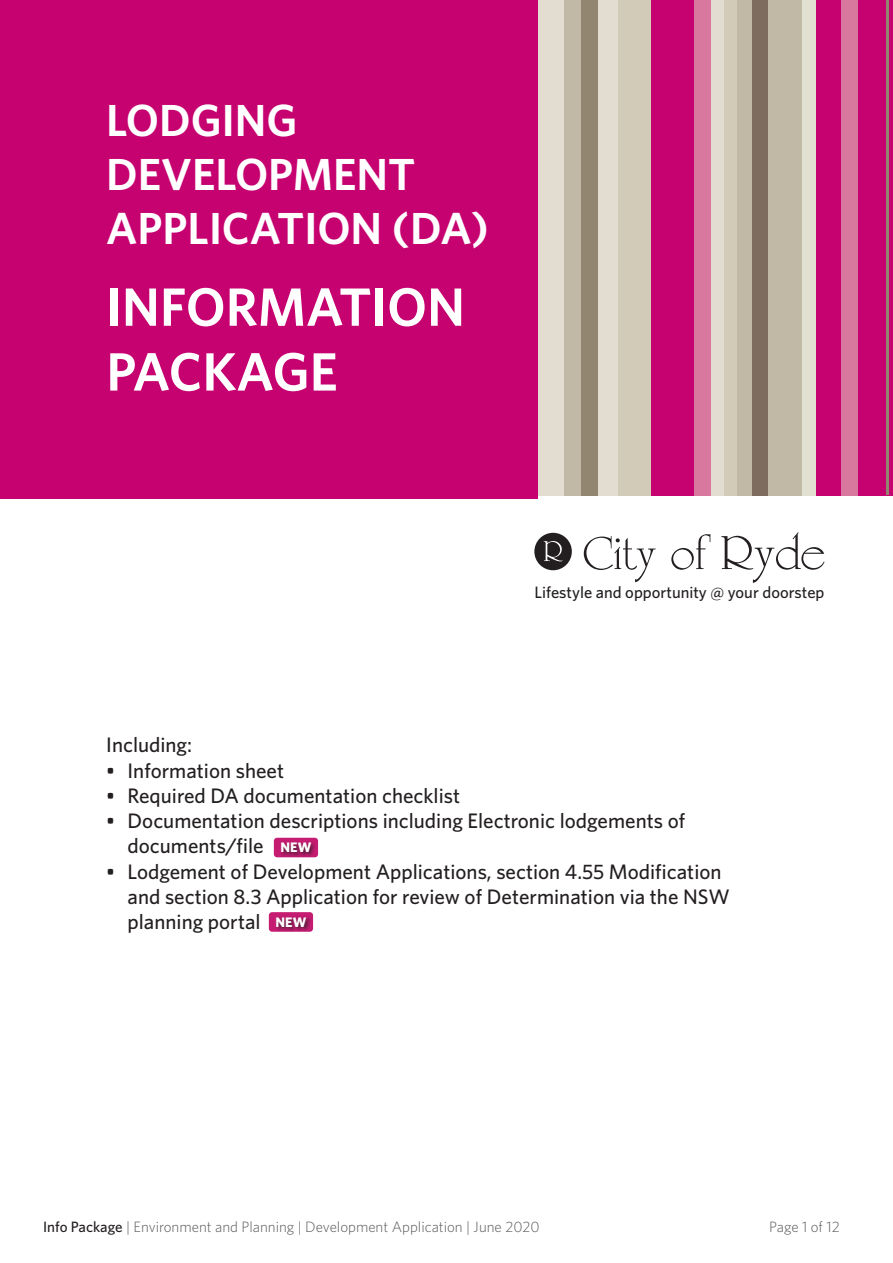
<style>
.page{position:relative;width:893px;height:1263px;background:#fff}
.page>*{position:absolute;margin:0;border:0;box-sizing:border-box;transform-origin:0 0}
.t1{font:600 54px/64.8px "Whitney";color:#fff}
.t2{font:600 45px/54px "Whitney";color:#fff}
.t3{font:500 21px/25.2px "Whitney";color:#231f20}
.t4{font:500 16.5px "Whitney";color:#231f20}
.t5{font:300 15px "Whitney";color:#57585a}
.t6{font:700 13.8px "Whitney";color:#fff}
.s1{font-weight:500;color:#231f20}
</style>
<div class="page">
<div style="left:453px;top:0;width:117px;height:495px;background:#e2ddd0"></div>
<div style="left:565px;top:0;width:17px;height:495px;background:#c2b8a6"></div>
<div style="left:582px;top:0;width:17px;height:495px;background:#938671"></div>
<div style="left:598px;top:0;width:28px;height:495px;background:#e2ddd0"></div>
<div style="left:618px;top:0;width:36px;height:495px;background:#d2cbb8"></div>
<div style="left:651px;top:0;width:9px;height:495px;background:#c60170"></div>
<div style="left:660px;top:0;width:37px;height:495px;background:#c60170"></div>
<div style="left:694px;top:0;width:17px;height:495px;background:#d9789e"></div>
<div style="left:711px;top:0;width:22px;height:495px;background:#e2ddd0"></div>
<div style="left:724px;top:0;width:14px;height:495px;background:#d2cbb8"></div>
<div style="left:737px;top:0;width:18px;height:495px;background:#c2b8a6"></div>
<div style="left:753px;top:0;width:17px;height:495px;background:#7e6d5f"></div>
<div style="left:768px;top:0;width:41px;height:495px;background:#c2b8a6"></div>
<div style="left:802px;top:0;width:17px;height:495px;background:#e2e0d0"></div>
<div style="left:816px;top:0;width:25px;height:495px;background:#c60170"></div>
<div style="left:841px;top:0;width:17px;height:495px;background:#d9789e"></div>
<div style="left:873px;top:0;width:20px;height:495px;background:#c60170"></div>
<div style="left:858px;top:0;width:17px;height:495px;background:#c60170"></div>
<hr style="left:885px;top:0;width:3px;height:494px;background:#938671">
<div style="left:0;top:0;width:537px;height:498px;background:#c60170"></div>
<svg style="left:534px;top:532px;width:290px;height:51px"></svg>
<div style="left:274px;top:838px;width:44px;height:19px;background:#c51b71;border-radius:3px"></div>
<div style="left:281px;top:841px;width:35px;height:16px;background:#231f20;opacity:.75"></div>
<div style="left:269px;top:912px;width:44px;height:20px;background:#c51b71;border-radius:3px"></div>
<div style="left:276px;top:916px;width:36px;height:16px;background:#231f20;opacity:.75"></div>
<h2 class="t2" style="left:106px;top:92px;width:384px">LODGING<br>DEVELOPMENT<br>APPLICATION (DA)</h2>
<h1 class="t1" style="left:106px;top:273px;width:360px">INFORMATION<br>PACKAGE</h1>
<p class="t4" style="left:534px;top:581px;width:292px">Lifestyle and opportunity @ your doorstep</p>
<p class="t3" style="left:106px;top:732px;width:87px">Including:</p>
<p class="t3" style="left:106px;top:757px;width:179px">• Information sheet</p>
<p class="t3" style="left:106px;top:783px;width:355px">• Required DA documentation checklist</p>
<p class="t3" style="left:128px;top:808px;width:559px;text-indent:-21px">• Documentation descriptions including Electronic lodgements of documents/file</p>
<p class="t3" style="left:128px;top:858px;width:604px;text-indent:-21px">• Lodgement of Development Applications, section 4.55 Modification and section 8.3 Application for review of Determination via the NSW planning portal</p>
<p class="t6" style="left:281px;top:838px;width:32px">NEW</p>
<p class="t6" style="left:276px;top:912px;width:32px">NEW</p>
<p class="t5" style="left:43px;top:1217px;width:498px"><span class="s1">Info Package</span> | Environment and Planning | Development Application | June 2020</p>
<p class="t5" style="left:769px;top:1217px;width:72px">Page 1 of 12</p>
</div>
